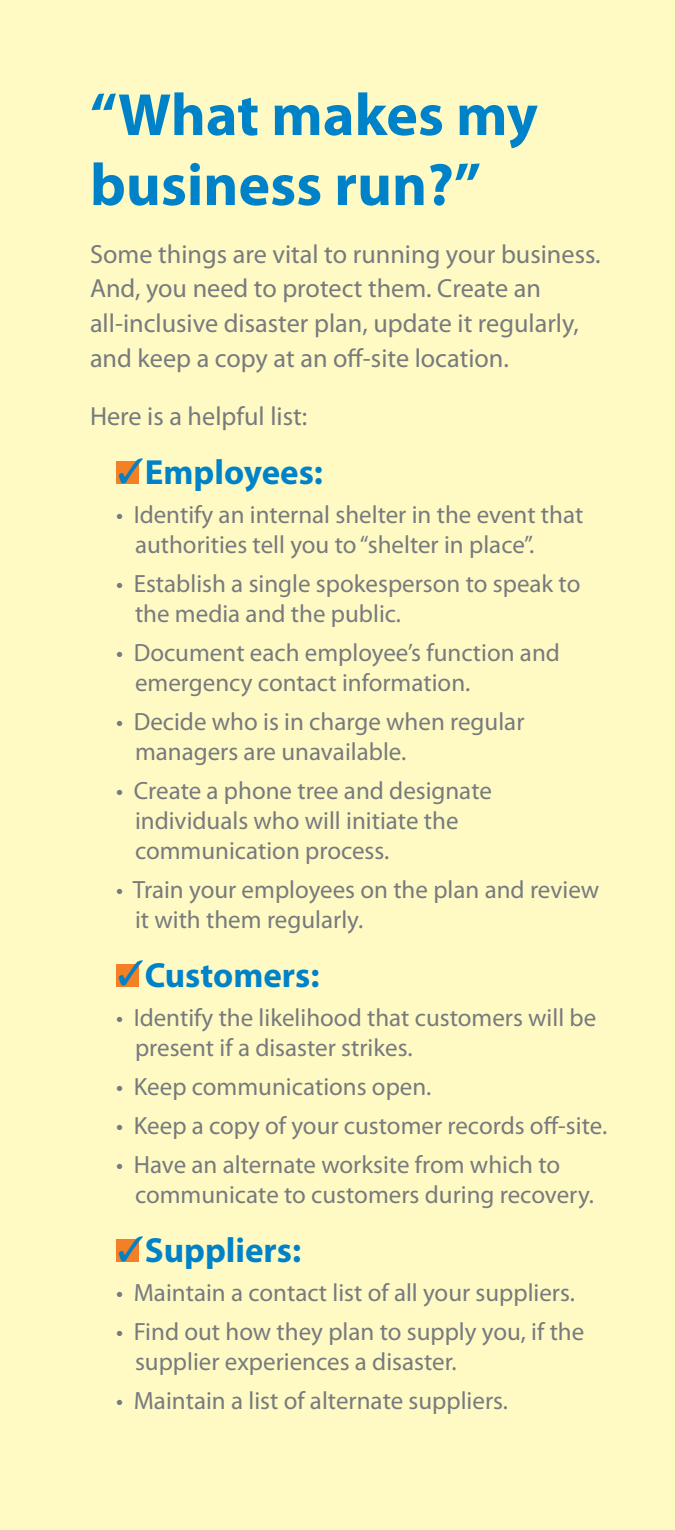
<style>
.page{position:relative;width:675px;height:1530px;background:#fffac4}
.page>*{position:absolute;margin:0;border:0;box-sizing:border-box;transform-origin:0 0}
.t1{font:700 60px/70px "Myriad Pro";color:#0082c8}
.t2{font:700 35px "Myriad Pro";color:#0082c8}
.t3{font:26.25px/35px "Myriad Pro";color:#777b7e}
.t4{font:25px/30px "Myriad Pro";color:#777b7e}
</style>
<div class="page">
<div style="left:116px;top:462px;width:23px;height:22px;background:#f48026"></div>
<div style="left:116px;top:964px;width:23px;height:23px;background:#f48026"></div>
<div style="left:116px;top:1240px;width:23px;height:22px;background:#f48026"></div>
<h1 class="t1" style="left:90px;top:84px;width:449px">“What makes my business run?”</h1>
<p class="t3" style="left:90px;top:238px;width:512px">Some things are vital to running your business.<br>And, you need to protect them. Create an all-inclusive disaster plan, update it regularly, and keep a copy at an off-site location.</p>
<p class="t3" style="left:90px;top:400px;width:219px">Here is a helpful list:</p>
<h2 class="t2" style="left:118px;top:459px;width:207px">✓Employees:</h2>
<p class="t4" style="left:135px;top:501px;width:450px;text-indent:-19px">• Identify an internal shelter in the event that authorities tell you to “shelter in place”.</p>
<p class="t4" style="left:135px;top:570px;width:447px;text-indent:-19px">• Establish a single spokesperson to speak to the media and the public.</p>
<p class="t4" style="left:135px;top:639px;width:426px;text-indent:-19px">• Document each employee’s function and emergency contact information.</p>
<p class="t4" style="left:135px;top:708px;width:391px;text-indent:-19px">• Decide who is in charge when regular managers are unavailable.</p>
<p class="t4" style="left:135px;top:777px;width:359px;text-indent:-19px">• Create a phone tree and designate individuals who will initiate the communication process.</p>
<p class="t4" style="left:135px;top:876px;width:466px;text-indent:-19px">• Train your employees on the plan and review it with them regularly.</p>
<h2 class="t2" style="left:118px;top:962px;width:203px">✓Customers:</h2>
<p class="t4" style="left:135px;top:1004px;width:463px;text-indent:-19px">• Identify the likelihood that customers will be present if a disaster strikes.</p>
<p class="t4" style="left:116px;top:1073px;width:317px">• Keep communications open.</p>
<p class="t4" style="left:116px;top:1112px;width:493px">• Keep a copy of your customer records off-site.</p>
<p class="t4" style="left:135px;top:1151px;width:460px;text-indent:-19px">• Have an alternate worksite from which to communicate to customers during recovery.</p>
<h2 class="t2" style="left:118px;top:1237px;width:185px">✓Suppliers:</h2>
<p class="t4" style="left:116px;top:1279px;width:460px">• Maintain a contact list of all your suppliers.</p>
<p class="t4" style="left:135px;top:1318px;width:451px;text-indent:-19px">• Find out how they plan to supply you, if the supplier experiences a disaster.</p>
<p class="t4" style="left:116px;top:1387px;width:393px">• Maintain a list of alternate suppliers.</p>
</div>
